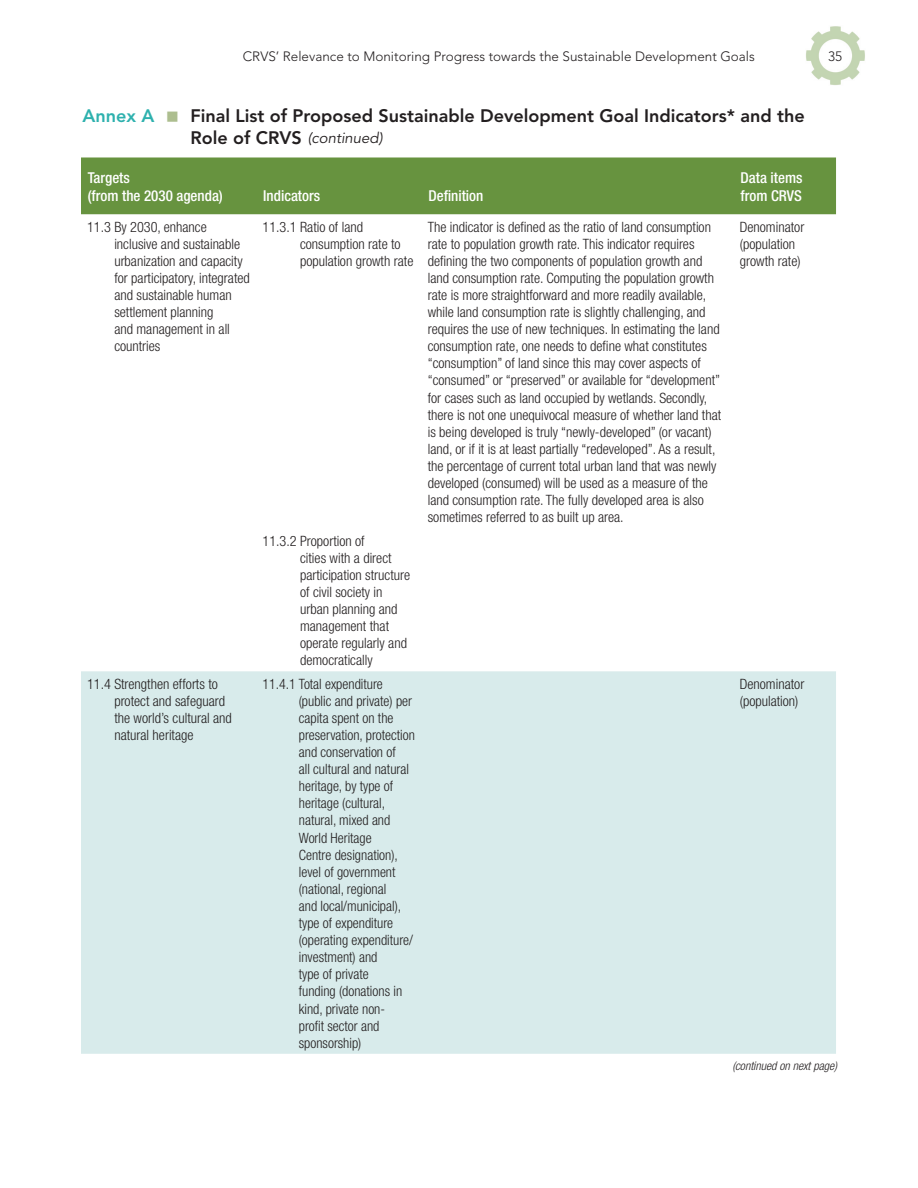
<style>
.page{position:relative;width:918px;height:1188px;background:#fff}
.page>*{position:absolute;margin:0;border:0;box-sizing:border-box;transform-origin:0 0}
.t1{font:800 18px/21.6px "Avenir LT Std";color:#231f20}
.t2{font:800 18px "Avenir LT Std";color:#2eb1ae}
.t3{font:500 condensed 15px/18px "Helvetica Neue";color:#fff}
.t4{font:italic 15px "Avenir LT Std";color:#231f20}
.t5{font:300 condensed 14.25px/17.1px "Helvetica Neue";color:#231f20}
.t6{font:300 13.5px "Avenir LT Std";color:#231f20}
.t7{font:italic 300 condensed 12px "Helvetica Neue";color:#231f20}
</style>
<div class="page">
<img style="left:806px;top:26px;width:59px;height:59px">
<div style="left:81px;top:157px;width:755px;height:57px;background:#67933f"></div>
<div style="left:81px;top:671px;width:755px;height:383px;background:#d8ebeb"></div>
<p class="t6" style="left:243px;top:48px;width:514px">CRVS’ Relevance to Monitoring Progress towards the Sustainable Development Goals</p>
<p class="t6" style="left:828px;top:48px;width:16px">35</p>
<p class="t2" style="left:82px;top:105px;width:73px">Annex A</p>
<p class="t1" style="left:190px;top:105px;width:616px">Final List of Proposed Sustainable Development Goal Indicators* and the<br>Role of CRVS</p>
<p class="t3" style="left:88px;top:168px;width:137px">Targets<br>(from the 2030 agenda)</p>
<p class="t4" style="left:308px;top:129px;width:77px">(continued)</p>
<p class="t3" style="left:741px;top:168px;width:63px">Data items from CRVS</p>
<p class="t3" style="left:263px;top:186px;width:58px">Indicators</p>
<p class="t3" style="left:428px;top:186px;width:56px">Definition</p>
<p class="t5" style="left:114px;top:218px;width:137px;text-indent:-27px">11.3 By 2030, enhance inclusive and sustainable urbanization and capacity for participatory, integrated and sustainable human settlement planning<br>and management in all countries</p>
<p class="t5" style="left:300px;top:218px;width:115px;text-indent:-38px">11.3.1 Ratio of land consumption rate to population growth rate</p>
<p class="t5" style="left:428px;top:218px;width:295px">The indicator is defined as the ratio of land consumption rate to population growth rate. This indicator requires defining the two components of population growth and land consumption rate. Computing the population growth rate is more straightforward and more readily available, while land consumption rate is slightly challenging, and requires the use of new techniques. In estimating the land consumption rate, one needs to define what constitutes “consumption” of land since this may cover aspects of “consumed” or “preserved” or available for “development” for cases such as land occupied by wetlands. Secondly, there is not one unequivocal measure of whether land that is being developed is truly “newly-developed” (or vacant) land, or if it is at least partially “redeveloped”. As a result, the percentage of current total urban land that was newly developed (consumed) will be used as a measure of the land consumption rate. The fully developed area is also sometimes referred to as built up area.</p>
<p class="t5" style="left:740px;top:218px;width:66px">Denominator (population growth rate)</p>
<p class="t5" style="left:300px;top:532px;width:112px;text-indent:-38px">11.3.2 Proportion of<br>cities with a direct participation structure of civil society in urban planning and management that operate regularly and democratically</p>
<p class="t5" style="left:114px;top:675px;width:119px;text-indent:-27px">11.4 Strengthen efforts to protect and safeguard the world’s cultural and natural heritage</p>
<p class="t5" style="left:299px;top:675px;width:118px;text-indent:-36px">11.4.1 Total expenditure (public and private) per capita spent on the preservation, protection and conservation of<br>all cultural and natural heritage, by type of heritage (cultural, natural, mixed and<br>World Heritage<br>Centre designation), level of government (national, regional<br>and local/municipal), type of expenditure (operating expenditure/ investment) and<br>type of private<br>funding (donations in kind, private non-<br>profit sector and sponsorship)</p>
<p class="t5" style="left:740px;top:675px;width:66px">Denominator (population)</p>
<p class="t7" style="left:732px;top:1059px;width:106px">(continued on next page)</p>
</div>
